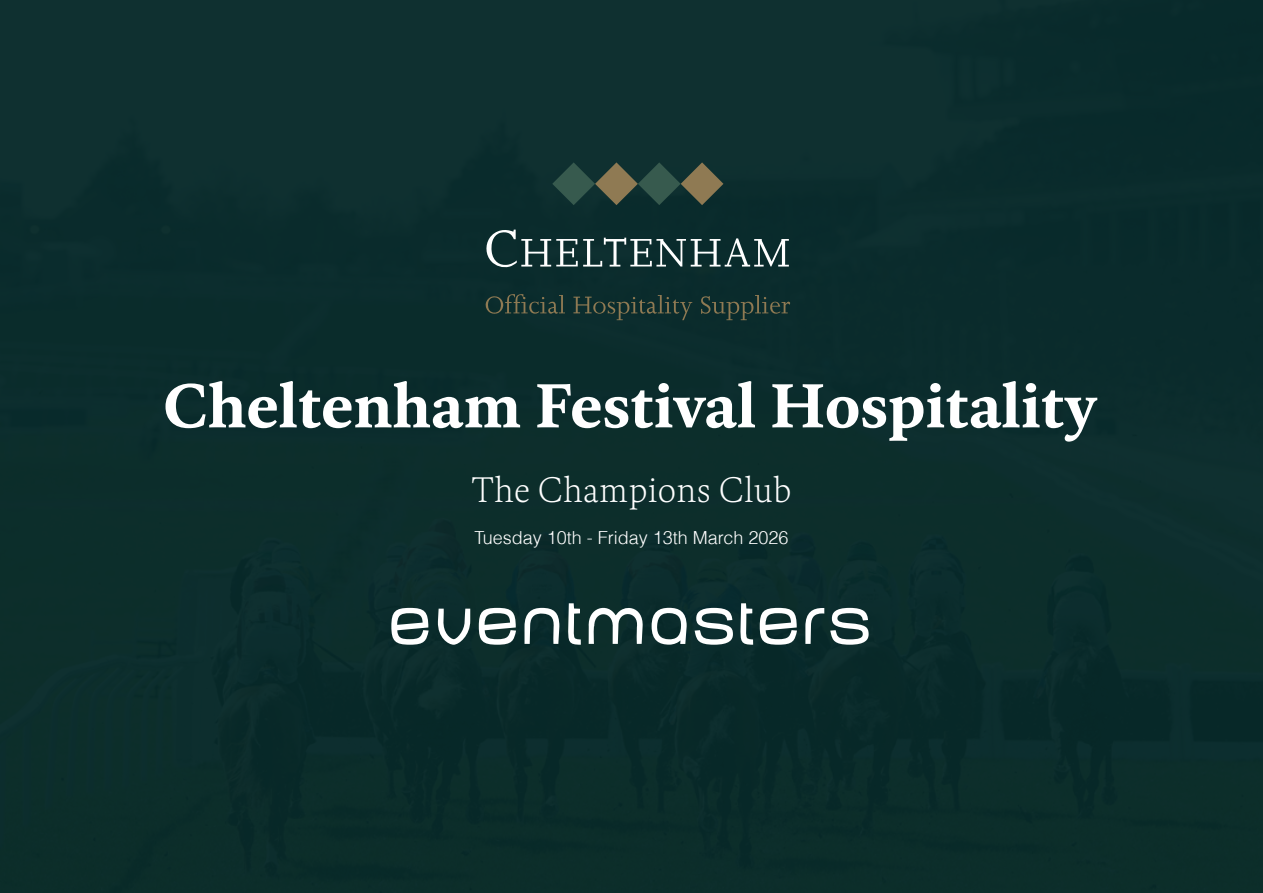
<style>
.page{position:relative;width:1263px;height:893px;background:#072929}
.page>*{position:absolute;margin:0;border:0;box-sizing:border-box;transform-origin:0 0}
.t1{font:64.35px "Baby Mine Plump";color:#fff}
.t2{font:700 63px "Kievit Serif";color:#fff}
.t3{font:300 36px "Kievit Serif";color:#fff}
.t4{font:300 18px "Helv";color:#fff}
</style>
<div class="page">
<svg style="left:485px;top:162px;width:305px;height:158px"></svg>
<svg style="left:485px;top:229px;width:304px;height:39px"></svg>
<h2 class="t2" style="left:163px;top:380px;width:935px">Cheltenham Festival Hospitality</h2>
<h3 class="t3" style="left:471px;top:474px;width:321px">The Champions Club</h3>
<p class="t4" style="left:474px;top:526px;width:316px">Tuesday 10th - Friday 13th March 2026</p>
<h1 class="t1" style="left:388px;top:598px;width:486px">eventmasters</h1>
</div>
